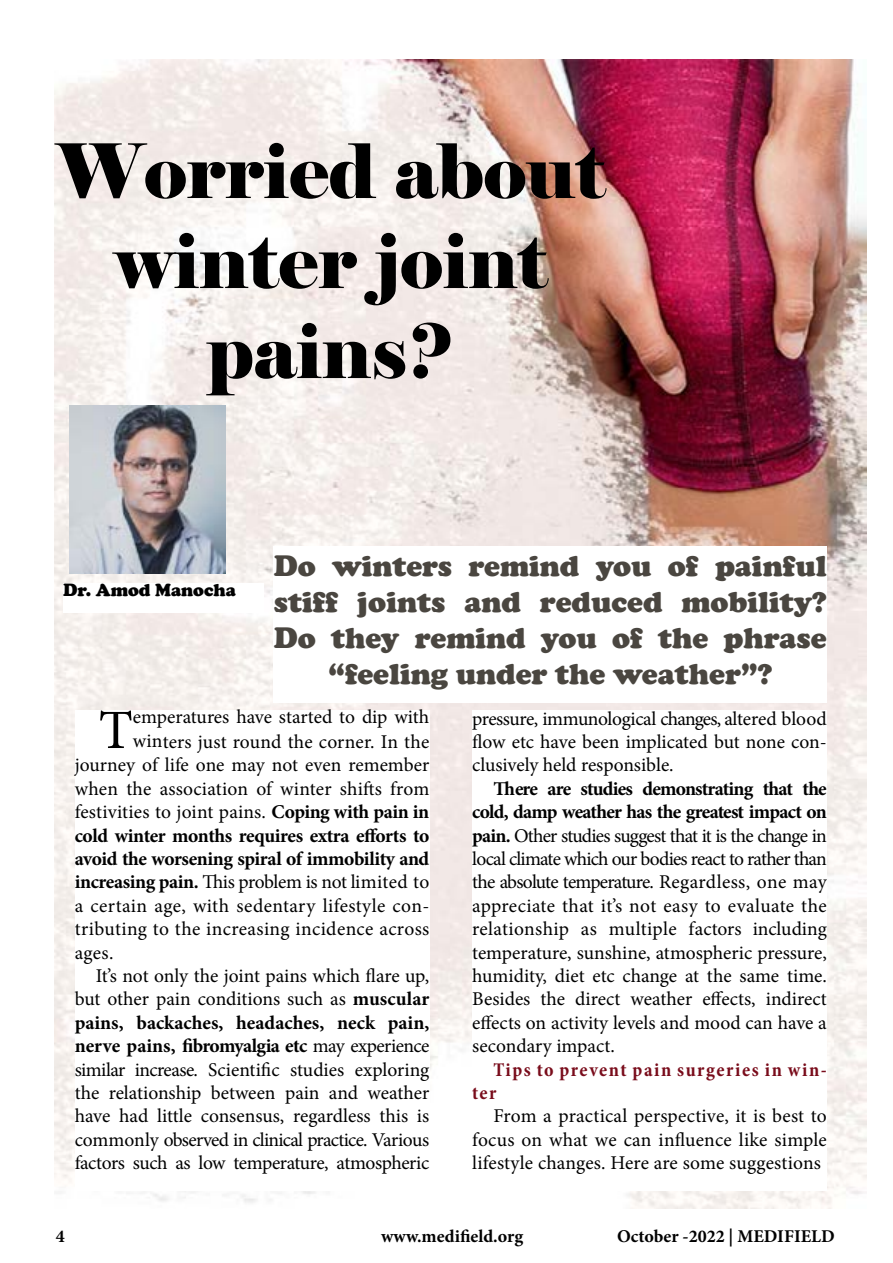
<style>
.page{position:relative;width:893px;height:1263px;background:#fff}
.page>*{position:absolute;margin:0;border:0;box-sizing:border-box;transform-origin:0 0}
.t1{font:75px/90px "Elephant";color:#000;text-align:center}
.t2{font:55.5px "Minion Pro";color:#000}
.t3{font:900 30px/36px "Cooper";color:#4a4640;text-align:center}
.t4{font:19.5px/23.4px "Minion Pro";color:#000;text-align:justify}
.t5{font:700 19.5px "Minion Pro";letter-spacing:-.02em;color:#000}
.t6{font:19.5px "Minion Pro";letter-spacing:-.025em;color:#000}
.t7{font:19.5px "Minion Pro";letter-spacing:.02em;color:#000}
.t8{font:19.5px "Minion Pro";letter-spacing:-.035em;color:#000}
.t9{font:700 19.5px "Minion Pro";color:#000}
.t10{font:700 condensed 19.5px/23.4px "Minion Pro";letter-spacing:.075em;color:#790c1b}
.t11{font:700 18px "Minion Pro";color:#000}
.t12{font:900 18px "Cooper";color:#000}
.s1{font-weight:700}
.s2{font-weight:400}
</style>
<div class="page">
<img style="left:54px;top:60px;width:812px;height:1149px">
<div style="left:274px;top:546px;width:553px;height:157px;background:#fff"></div>
<div style="left:75px;top:710px;width:354px;height:481px;background:#fff"></div>
<div style="left:472px;top:710px;width:355px;height:481px;background:#fff"></div>
<div style="left:63px;top:583px;width:201px;height:30px;background:#fff"></div>
<img style="left:69px;top:405px;width:156px;height:168px">
<h1 class="t1" style="left:55px;top:128px;width:552px">Worried about winter joint pains?</h1>
<p class="t12" style="left:63px;top:579px;width:174px">Dr. Amod Manocha</p>
<h3 class="t3" style="left:274px;top:548px;width:555px">Do winters remind you of painful stiff joints and reduced mobility?<br>Do they remind you of the phrase “feeling under the weather”?</h3>
<h2 class="t2" style="left:99px;top:693px;width:36px">T</h2>
<p class="t4" style="left:133px;top:705px;width:298px">emperatures have started to dip with</p>
<p class="t4" style="left:133px;top:730px;width:298px">winters just round the corner. In the</p>
<p class="t4" style="left:75px;top:753px;width:356px">journey of life one may not even remember</p>
<p class="t4" style="left:75px;top:777px;width:356px">when the association of winter shifts from</p>
<p class="t4" style="left:75px;top:800px;width:356px">festivities to joint pains. <span class="s1">Coping with pain in</span></p>
<p class="t5" style="left:75px;top:822px;width:356px">cold winter months requires extra efforts to</p>
<p class="t5" style="left:75px;top:845px;width:356px">avoid the worsening spiral of immobility and</p>
<p class="t6" style="left:75px;top:869px;width:356px"><span class="s1">increasing pain.</span> This problem is not limited to</p>
<p class="t7" style="left:75px;top:892px;width:356px">a certain age, with sedentary lifestyle con-</p>
<p class="t7" style="left:75px;top:916px;width:356px">tributing to the increasing incidence across</p>
<p class="t4" style="left:75px;top:941px;width:40px">ages.</p>
<p class="t4" style="left:96px;top:964px;width:335px">It’s not only the joint pains which flare up,</p>
<p class="t4" style="left:75px;top:987px;width:356px">but other pain conditions such as <span class="s1">muscular</span></p>
<p class="t9" style="left:75px;top:1009px;width:356px">pains, backaches, headaches, neck pain,</p>
<p class="t5" style="left:75px;top:1032px;width:356px">nerve pains, fibromyalgia etc <span class="s2">may experience</span></p>
<p class="t4" style="left:75px;top:1058px;width:356px">similar increase. Scientific studies exploring</p>
<p class="t4" style="left:75px;top:1081px;width:356px">the relationship between pain and weather</p>
<p class="t4" style="left:75px;top:1104px;width:356px">have had little consensus, regardless this is</p>
<p class="t8" style="left:75px;top:1126px;width:356px">commonly observed in clinical practice. Various</p>
<p class="t6" style="left:75px;top:1150px;width:356px">factors such as low temperature, atmospheric</p>
<p class="t4" style="left:472px;top:707px;width:356px">pressure, immunological changes, altered blood flow etc have been implicated but none con&shy;clusively held responsible.</p>
<p class="t4" style="left:472px;top:777px;width:356px;text-indent:21px"><span class="s1">There are studies demonstrating that the cold, damp weather has the greatest impact on pain.</span> Other studies suggest that it is the change in local climate which our bodies react to rather than the absolute temperature. Regardless, one may appreciate that it’s not easy to evaluate the relationship as multiple factors including temperature, sunshine, atmospheric pressure, humidity, diet etc change at the same time.<br>Besides the direct weather effects, indirect effects on activity levels and mood can have a secondary impact.</p>
<p class="t10" style="left:472px;top:1058px;width:356px;text-indent:21px">Tips to prevent pain surgeries in win&shy;ter</p>
<p class="t4" style="left:472px;top:1104px;width:356px;text-indent:21px">From a practical perspective, it is best to focus on what we can influence like simple lifestyle changes. Here are some suggestions</p>
<p class="t11" style="left:56px;top:1224px;width:10px">4</p>
<p class="t11" style="left:381px;top:1224px;width:144px">www.medifield.org</p>
<p class="t11" style="left:617px;top:1224px;width:219px">October -2022 | MEDIFIELD</p>
</div>
